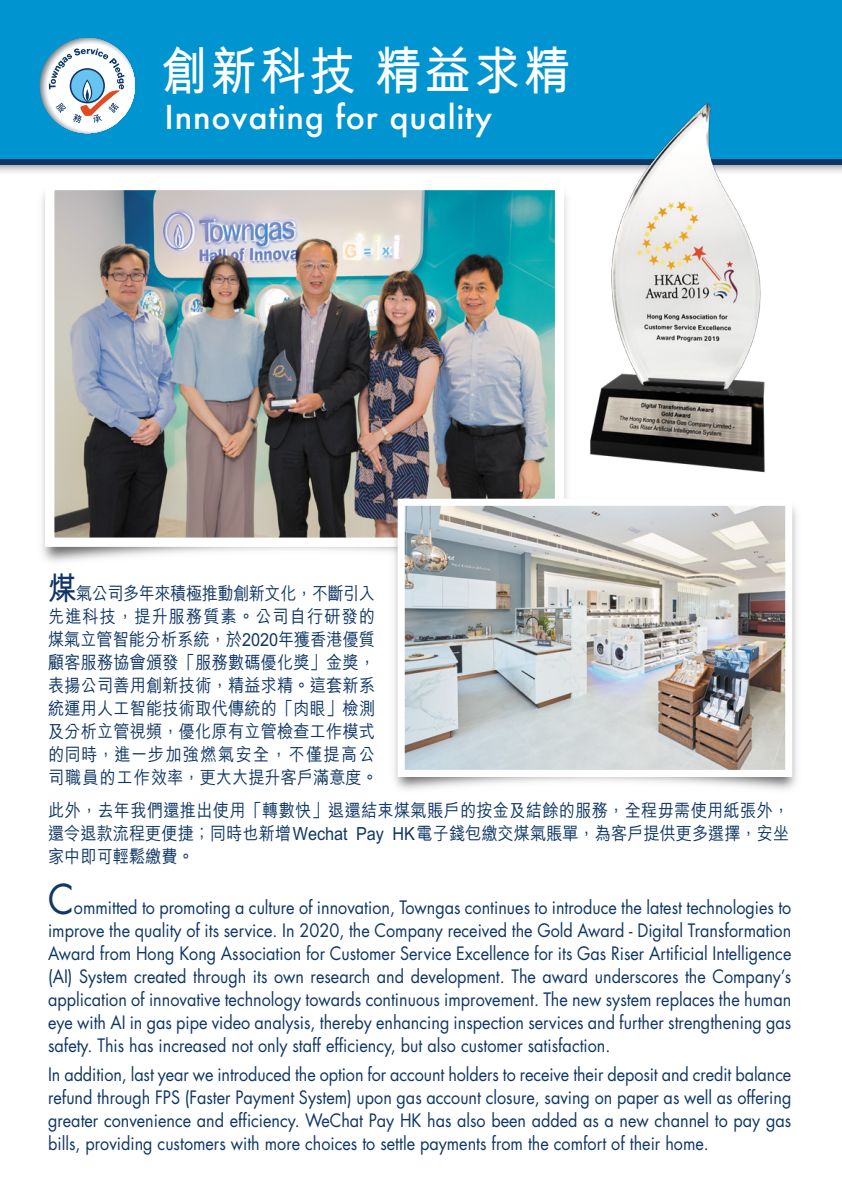
<style>
.page{position:relative;width:842px;height:1191px;background:#fff}
.page>*{position:absolute;margin:0;border:0;box-sizing:border-box;transform-origin:0 0}
.t1{font:700 52px "M Hei HK";letter-spacing:.06em;color:#fff;scale:.9 1}
.t2{font:40px "Futura";color:#0f3665;scale:.9 1}
.t3{font:500 32px "Futura";letter-spacing:.025em;color:#fff}
.t4{font:18px/23px "Futura";color:#0f3665;text-align:justify;scale:.9 1}
.t5{font:500 18px/23px "M Hei HK";letter-spacing:.01em;color:#0f3665;scale:.9 1}
.s1{font-weight:700;font-size:32px}
</style>
<div class="page">
<div style="left:0;top:0;width:842px;height:159px;background:#0094d0"></div>
<img style="left:0;top:133px;width:540px;height:429px">
<img style="left:55px;top:191px;width:485px;height:345px">
<div style="left:45px;top:181px;width:519px;height:365px;border:9px solid #fff"></div>
<img style="left:329px;top:437px;width:468px;height:353px">
<img style="left:406px;top:506px;width:378px;height:262px">
<div style="left:398px;top:498px;width:394px;height:278px;border:7px solid #fff"></div>
<svg style="left:40px;top:38px;width:95px;height:95px"></svg>
<img style="left:540px;top:103px;width:302px;height:386px">
<h1 class="t1" style="left:160px;top:33px;width:457px">創新科技 精益求精</h1>
<h3 class="t3" style="left:164px;top:95px;width:329px">Innovating for quality</h3>
<p class="t5" style="left:48px;top:580px;width:368px"><span class="s1">煤</span>氣公司多年來積極推動創新文化，不斷引入先進科技，提升服務質素。公司自行研發的煤氣立管智能分析系統，於2020年獲香港優質顧客服務協會頒發「服務數碼優化獎」金獎，表揚公司善用創新技術，精益求精。這套新系統運用人工智能技術取代傳統的「肉眼」檢測及分析立管視頻，優化原有立管檢查工作模式的同時，進一步加強燃氣安全，不僅提高公司職員的工作效率，更大大提升客戶滿意度。</p>
<p class="t5" style="left:48px;top:797px;width:825px;text-align:justify">此外，去年我們還推出使用「轉數快」退還結束煤氣賬戶的按金及結餘的服務，全程毋需使用紙張外，還令退款流程更便捷；同時也新增Wechat Pay HK電子錢包繳交煤氣賬單，為客戶提供更多選擇，安坐家中即可輕鬆繳費。</p>
<h2 class="t2" style="left:48px;top:871px;width:30px">C</h2>
<p class="t4" style="left:48px;top:895px;width:827px;text-indent:26px">ommitted to promoting a culture of innovation, Towngas continues to introduce the latest technologies to improve the quality of its service. In 2020, the Company received the Gold Award - Digital Transformation Award from Hong Kong Association for Customer Service Excellence for its Gas Riser Artificial Intelligence (AI) System created through its own research and development. The award underscores the Company’s application of innovative technology towards continuous improvement. The new system replaces the human eye with AI in gas pipe video analysis, thereby enhancing inspection services and further strengthening gas safety. This has increased not only staff efficiency, but also customer satisfaction.</p>
<p class="t4" style="left:48px;top:1062px;width:827px">In addition, last year we introduced the option for account holders to receive their deposit and credit balance refund through FPS (Faster Payment System) upon gas account closure, saving on paper as well as offering greater convenience and efficiency. WeChat Pay HK has also been added as a new channel to pay gas bills, providing customers with more choices to settle payments from the comfort of their home.</p>
</div>
